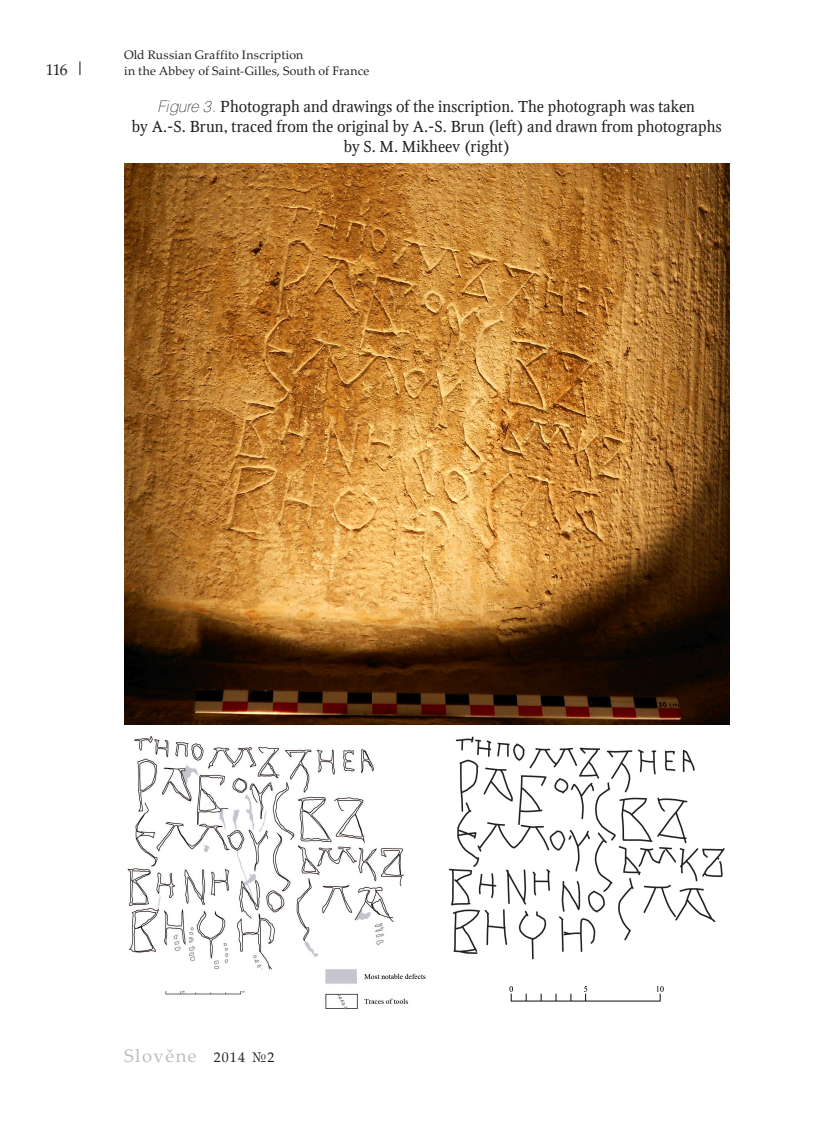
<style>
.page{position:relative;width:819px;height:1141px;background:#fff}
.page>*{position:absolute;margin:0;border:0;box-sizing:border-box;transform-origin:0 0}
.t1{font:18.38px "Palatino Linotype";letter-spacing:.08em;color:#bcbdc0}
.t2{font:15.75px/20.1px "Octava";color:#231f20;text-align:center}
.t3{font:15.75px "Palatino Linotype";color:#231f20}
.t4{font:12.25px/15.8px "Palatino Linotype";letter-spacing:.015em;color:#231f20}
.s1{font-size:18.38px}
.s2{font-family:"Helios";font-weight:100;font-style:italic}
.s3{font-size:14px;color:#231f20}
</style>
<div class="page">
<img style="left:124px;top:164px;width:605px;height:560px">
<img style="left:448px;top:736px;width:277px;height:266px">
<img style="left:127px;top:736px;width:299px;height:274px">
<p class="t3" style="left:46px;top:64px;width:41px">116 <span class="s1">|</span></p>
<p class="t4" style="left:124px;top:49px;width:247px">Old Russian Graffito Inscription<br>in the Abbey of Saint-Gilles, South of France</p>
<p class="t2" style="left:132px;top:96px;width:591px"><span class="s2">Figure 3.</span> Photograph and drawings of the inscription. The photograph was taken<br>by A.-S. Brun, traced from the original by A.-S. Brun (left) and drawn from photographs by S. M. Mikheev (right)</p>
<p class="t1" style="left:124px;top:1048px;width:152px">Slověne <span class="s3">2014 №2</span></p>
</div>
